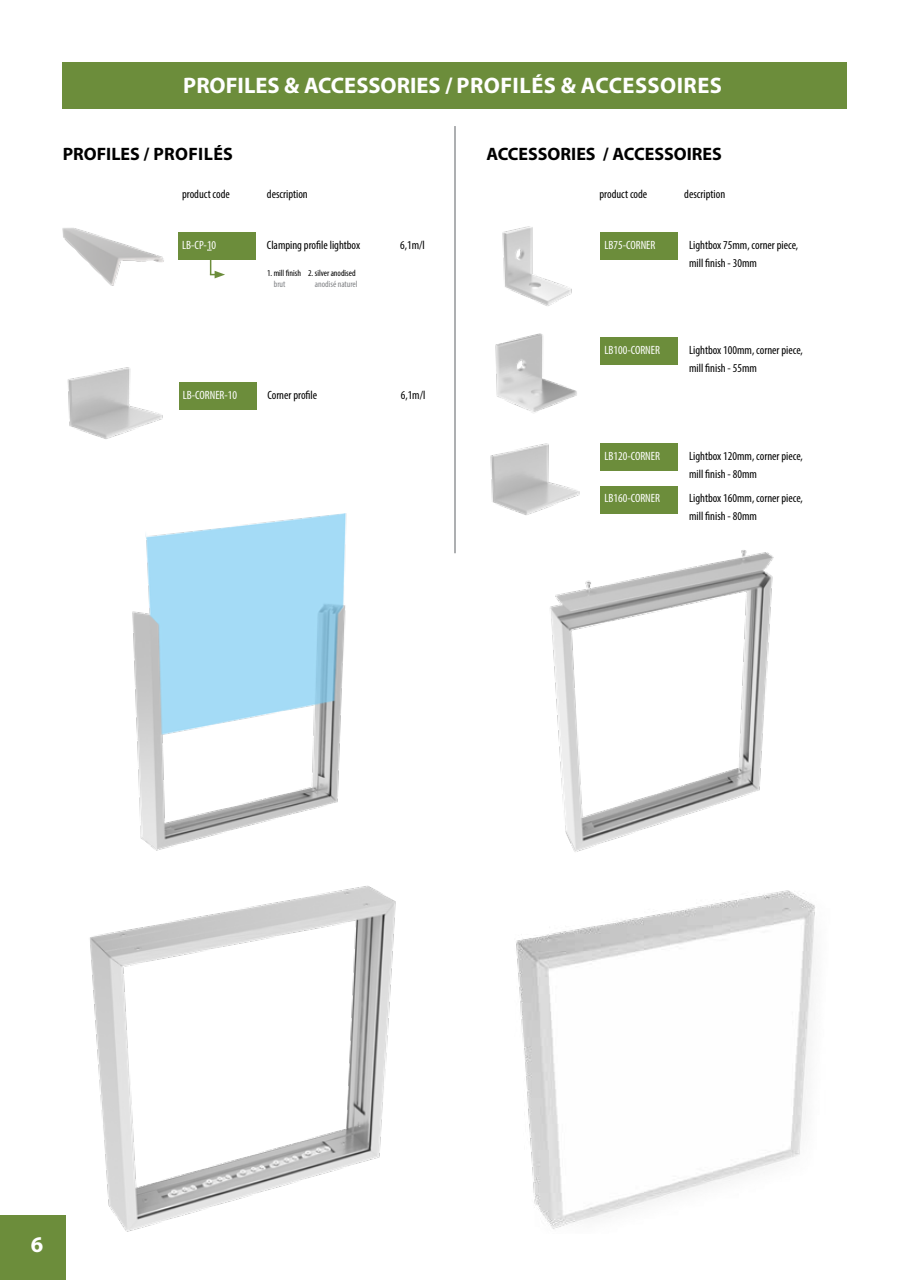
<style>
.page{position:relative;width:910px;height:1280px;background:#fff}
.page>*{position:absolute;margin:0;border:0;box-sizing:border-box;transform-origin:0 0}
.t1{font:700 22.5px "Myriad Pro";color:#fff}
.t2{font:700 18px "Myriad Pro";color:#000}
.t3{font:condensed 12px/18px "Myriad Pro";color:#000}
.t4{font:condensed 12px "Myriad Pro";color:#fff}
.t5{font:condensed 9px "Myriad Pro";color:#000}
.t6{font:condensed 9px "Myriad Pro";color:#808285}
</style>
<div class="page">
<div style="left:63px;top:63px;width:784px;height:46px;background:#6c8d3b"></div>
<hr style="left:454px;top:126px;width:2px;height:427px;background:#939598">
<img style="left:63px;top:228px;width:101px;height:58px">
<img style="left:67px;top:367px;width:96px;height:72px">
<img style="left:495px;top:333px;width:82px;height:80px">
<img style="left:502px;top:226px;width:70px;height:80px">
<img style="left:490px;top:443px;width:90px;height:72px">
<div style="left:178px;top:232px;width:78px;height:28px;background:#6c8d3b"></div>
<div style="left:179px;top:382px;width:77px;height:28px;background:#6c8d3b"></div>
<div style="left:600px;top:232px;width:78px;height:28px;background:#6c8d3b"></div>
<div style="left:600px;top:486px;width:78px;height:27px;background:#6c8d3b"></div>
<div style="left:600px;top:337px;width:78px;height:28px;background:#6c8d3b"></div>
<div style="left:600px;top:443px;width:78px;height:28px;background:#6c8d3b"></div>
<svg style="left:207px;top:250px;width:18px;height:28px"></svg>
<img style="left:132px;top:513px;width:215px;height:338px">
<img style="left:550px;top:550px;width:224px;height:302px">
<img style="left:516px;top:890px;width:299px;height:339px">
<img style="left:90px;top:885px;width:306px;height:347px">
<div style="left:0;top:1216px;width:65px;height:64px;background:#6c8d3b"></div>
<h1 class="t1" style="left:183px;top:71px;width:540px">PROFILES &amp; ACCESSORIES / PROFILÉS &amp; ACCESSOIRES</h1>
<h2 class="t2" style="left:63px;top:142px;width:172px">PROFILES / PROFILÉS</h2>
<h2 class="t2" style="left:486px;top:142px;width:237px">ACCESSORIES / ACCESSOIRES</h2>
<p class="t3" style="left:182px;top:185px;width:49px">product code</p>
<p class="t3" style="left:267px;top:185px;width:42px">description</p>
<p class="t3" style="left:599px;top:185px;width:49px">product code</p>
<p class="t3" style="left:684px;top:185px;width:42px">description</p>
<p class="t4" style="left:182px;top:238px;width:36px">LB-CP-10</p>
<p class="t3" style="left:267px;top:236px;width:95px">Clamping profile lightbox</p>
<p class="t5" style="left:267px;top:268px;width:90px">1. mill finish 2. silver anodised</p>
<p class="t6" style="left:274px;top:278px;width:13px">brut</p>
<p class="t6" style="left:315px;top:278px;width:44px">anodisé naturel</p>
<p class="t3" style="left:400px;top:236px;width:26px">6,1m/l</p>
<p class="t4" style="left:183px;top:388px;width:56px">LB-CORNER-10</p>
<p class="t3" style="left:267px;top:386px;width:51px">Corner profile</p>
<p class="t3" style="left:401px;top:386px;width:26px">6,1m/l</p>
<p class="t4" style="left:604px;top:238px;width:53px">LB75-CORNER</p>
<p class="t3" style="left:689px;top:236px;width:111px">Lightbox 75mm, corner piece, mill finish - 30mm</p>
<p class="t4" style="left:604px;top:343px;width:57px">LB100-CORNER</p>
<p class="t3" style="left:689px;top:341px;width:115px">Lightbox 100mm, corner piece, mill finish - 55mm</p>
<p class="t4" style="left:604px;top:448px;width:57px">LB120-CORNER</p>
<p class="t4" style="left:604px;top:491px;width:57px">LB160-CORNER</p>
<p class="t3" style="left:689px;top:447px;width:115px">Lightbox 120mm, corner piece, mill finish - 80mm</p>
<p class="t3" style="left:689px;top:489px;width:115px">Lightbox 160mm, corner piece, mill finish - 80mm</p>
<h1 class="t1" style="left:31px;top:1230px;width:14px">6</h1>
</div>
